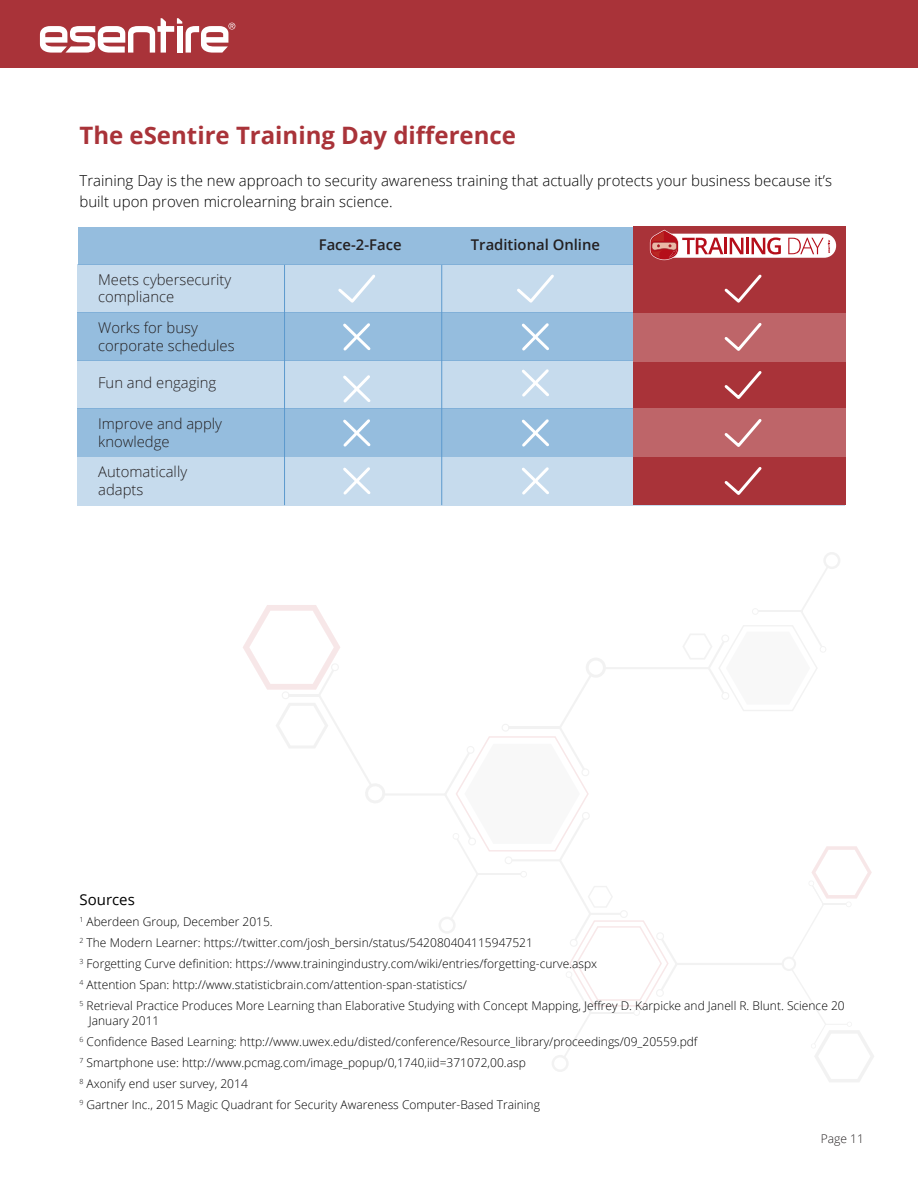
<style>
.page{position:relative;width:918px;height:1188px;background:#fff}
.page>*{position:absolute;margin:0;border:0;box-sizing:border-box;transform-origin:0 0}
.t1{font:700 24px "Open Sans";color:#a93339}
.t2{font:300 15px/21px "Open Sans";color:#000}
.t3{font:15px "Open Sans";color:#000}
.t4{font:300 14.85px/17.9px "Open Sans";color:#231f20}
.t5{font:600 14.85px "Open Sans";color:#231f20}
.t6{font:300 12px/21px "Open Sans";color:#000}
.t7{font:300 12px "Open Sans";color:#231f20}
</style>
<div class="page">
<div style="left:0;top:0;width:918px;height:68px;background:#a93339"></div>
<svg style="left:40px;top:18px;width:195px;height:35px"></svg>
<hr style="left:382px;top:793px;width:64px;height:3px;background:#808181">
<svg style="left:243px;top:605px;width:144px;height:198px"></svg>
<svg style="left:438px;top:552px;width:436px;height:530px"></svg>
<div style="left:78px;top:227px;width:768px;height:38px;background:#95bdde"></div>
<div style="left:77px;top:265px;width:768px;height:48px;background:#c6dbed"></div>
<div style="left:77px;top:457px;width:768px;height:48px;background:#c6dbed"></div>
<div style="left:77px;top:313px;width:768px;height:48px;background:#95bdde"></div>
<div style="left:77px;top:361px;width:768px;height:48px;background:#c6dbed"></div>
<div style="left:77px;top:409px;width:768px;height:48px;background:#95bdde"></div>
<hr style="left:284px;top:265px;width:1px;height:240px;background:#5c99cd">
<hr style="left:441px;top:265px;width:1px;height:240px;background:#5c99cd">
<svg style="left:343px;top:323px;width:28px;height:28px"></svg>
<svg style="left:338px;top:274px;width:37px;height:29px"></svg>
<svg style="left:517px;top:274px;width:37px;height:29px"></svg>
<svg style="left:522px;top:323px;width:27px;height:28px"></svg>
<svg style="left:522px;top:369px;width:27px;height:28px"></svg>
<svg style="left:343px;top:375px;width:28px;height:28px"></svg>
<svg style="left:343px;top:419px;width:28px;height:28px"></svg>
<svg style="left:522px;top:419px;width:27px;height:28px"></svg>
<svg style="left:522px;top:467px;width:27px;height:28px"></svg>
<svg style="left:343px;top:467px;width:28px;height:28px"></svg>
<div style="left:634px;top:227px;width:212px;height:278px;background:#a93339"></div>
<div style="left:634px;top:313px;width:212px;height:48px;background:#be6569"></div>
<div style="left:634px;top:409px;width:212px;height:48px;background:#be6569"></div>
<svg style="left:650px;top:230px;width:186px;height:30px"></svg>
<svg style="left:724px;top:274px;width:38px;height:29px"></svg>
<svg style="left:724px;top:323px;width:38px;height:28px"></svg>
<svg style="left:724px;top:371px;width:38px;height:28px"></svg>
<svg style="left:724px;top:419px;width:38px;height:28px"></svg>
<svg style="left:724px;top:467px;width:38px;height:28px"></svg>
<h1 class="t1" style="left:80px;top:119px;width:438px">The eSentire Training Day difference</h1>
<p class="t2" style="left:80px;top:170px;width:754px">Training Day is the new approach to security awareness training that actually protects your business because it’s built upon proven microlearning brain science.</p>
<p class="t4" style="left:98px;top:270px;width:135px">Meets cybersecurity compliance</p>
<p class="t4" style="left:98px;top:318px;width:138px">Works for busy corporate schedules</p>
<p class="t4" style="left:98px;top:374px;width:120px">Fun and engaging</p>
<p class="t4" style="left:98px;top:414px;width:125px">Improve and apply knowledge</p>
<p class="t4" style="left:98px;top:462px;width:91px">Automatically adapts</p>
<p class="t5" style="left:319px;top:235px;width:84px">Face-2-Face</p>
<p class="t5" style="left:471px;top:234px;width:131px">Traditional Online</p>
<p class="t3" style="left:80px;top:889px;width:57px">Sources</p>
<p class="t6" style="left:80px;top:910px;width:767px"><sup>1</sup> Aberdeen Group, December 2015.<br><sup>2</sup> The Modern Learner: https://twitter.com/josh_bersin/status/542080404115947521<br><sup>3</sup> Forgetting Curve definition: https://www.trainingindustry.com/wiki/entries/forgetting-curve.aspx<br><sup>4</sup> Attention Span: http://www.statisticbrain.com/attention-span-statistics/<br><sup>5</sup> Retrieval Practice Produces More Learning than Elaborative Studying with Concept Mapping, Jeffrey D. Karpicke and Janell R. Blunt. Science 20</p>
<p class="t6" style="left:80px;top:1009px;width:620px;text-indent:9px">January 2011<br><sup>6</sup> Confidence Based Learning: http://www.uwex.edu/disted/conference/Resource_library/proceedings/09_20559.pdf <sup>7</sup> Smartphone use: http://www.pcmag.com/image_popup/0,1740,iid=371072,00.asp<br><sup>8</sup> Axonify end user survey, 2014<br><sup>9</sup> Gartner Inc., 2015 Magic Quadrant for Security Awareness Computer-Based Training</p>
<p class="t7" style="left:821px;top:1131px;width:45px">Page 11</p>
</div>
